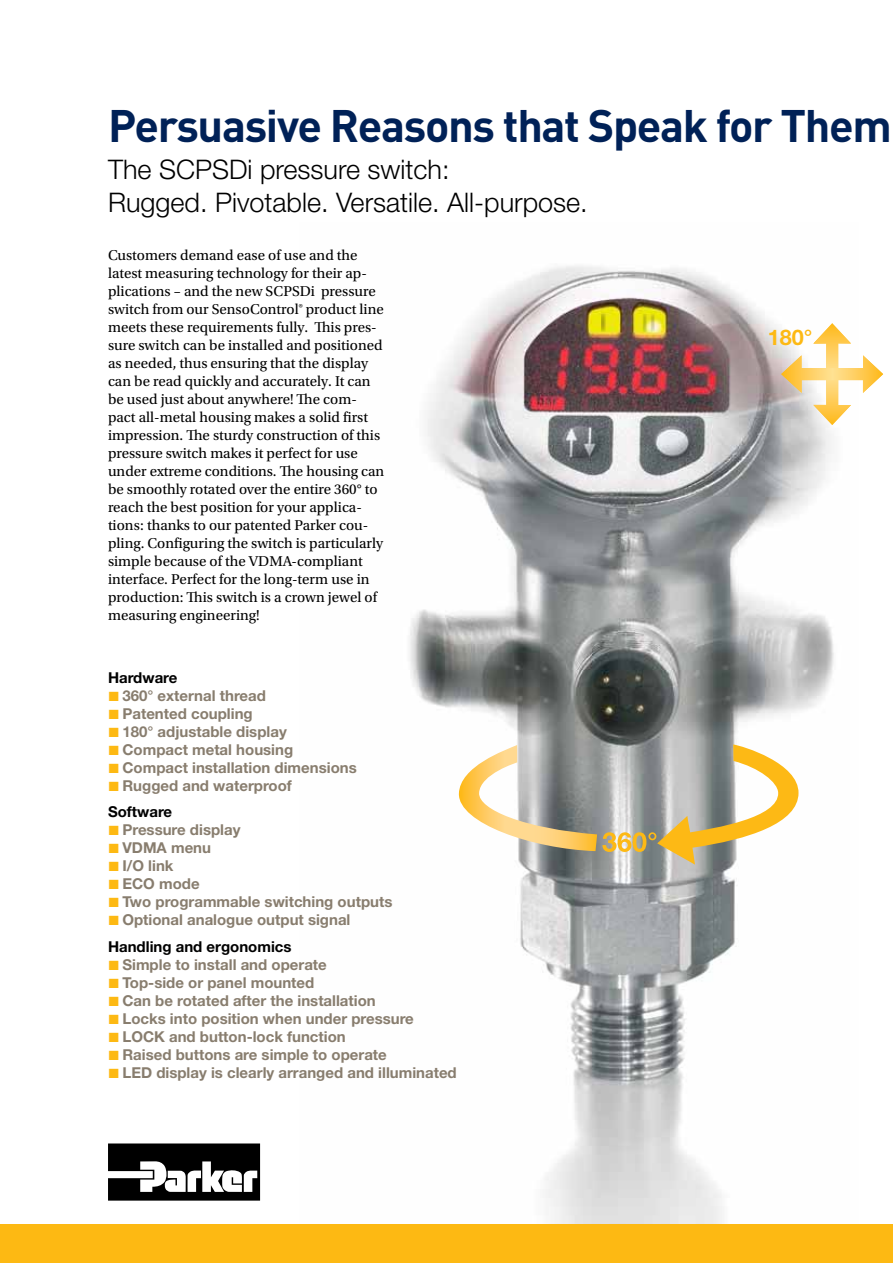
<style>
.page{position:relative;width:893px;height:1263px;background:#fff}
.page>*{position:absolute;margin:0;border:0;box-sizing:border-box;transform-origin:0 0}
.t1{font:700 45px "DINOT";letter-spacing:-.03em;color:#002157}
.t2{font:300 27px/32.4px "Helvetica Neue LT Std";color:#000}
.t3{font:700 21.6px "Helvetica Neue LT Std";color:#fdb913}
.t4{font:15px/18px "Utopia Std";color:#000}
.t5{font:700 15px/18px "Helvetica Neue LT Std";color:#887d6e}
.t6{font:700 15px "Helvetica Neue LT Std";color:#000}
</style>
<div class="page">
<img style="left:300px;top:266px;width:558px;height:959px">
<svg style="left:108px;top:1143px;width:152px;height:57px"></svg>
<div style="left:0;top:1225px;width:893px;height:38px;background:#fdb913"></div>
<svg style="left:601px;top:313px;width:4px;height:19px"></svg>
<svg style="left:642px;top:313px;width:5px;height:19px"></svg>
<svg style="left:650px;top:313px;width:5px;height:19px"></svg>
<svg style="left:458px;top:744px;width:341px;height:121px"></svg>
<svg style="left:781px;top:323px;width:102px;height:102px"></svg>
<h1 class="t1" style="left:108px;top:96px;width:785px">Persuasive Reasons that Speak for Them</h1>
<h2 class="t2" style="left:108px;top:153px;width:481px">The SCPSDi pressure switch:<br>Rugged. Pivotable. Versatile. All-purpose.</h2>
<p class="t4" style="left:108px;top:246px;width:278px">Customers demand ease of use and the latest measuring technology for their ap&shy;plications – and the new SCPSDi pressure switch from our SensoControl® product line meets these requirements fully. This pres&shy;sure switch can be installed and positioned as needed, thus ensuring that the display can be read quickly and accurately. It can be used just about anywhere! The com&shy;pact all-metal housing makes a solid first impression. The sturdy construction of this pressure switch makes it perfect for use under extreme conditions. The housing can be smoothly rotated over the entire 360° to reach the best position for your applica&shy;tions: thanks to our patented Parker cou&shy;pling. Configuring the switch is particularly simple because of the VDMA-compliant interface. Perfect for the long-term use in production: This switch is a crown jewel of measuring engineering!</p>
<h3 class="t3" style="left:768px;top:324px;width:46px">180°</h3>
<p class="t6" style="left:108px;top:668px;width:71px">Hardware</p>
<p class="t5" style="left:122px;top:686px;width:236px">360° external thread<br>Patented coupling<br>180° adjustable display<br>Compact metal housing<br>Compact installation dimensions<br>Rugged and waterproof</p>
<p class="t6" style="left:108px;top:802px;width:66px">Software</p>
<p class="t5" style="left:122px;top:820px;width:271px">Pressure display<br>VDMA menu<br>I/O link<br>ECO mode<br>Two programmable switching outputs<br>Optional analogue output signal</p>
<p class="t6" style="left:108px;top:937px;width:185px">Handling and ergonomics</p>
<p class="t5" style="left:122px;top:955px;width:336px">Simple to install and operate<br>Top-side or panel mounted<br>Can be rotated after the installation<br>Locks into position when under pressure LOCK and button-lock function<br>Raised buttons are simple to operate<br>LED display is clearly arranged and illuminated</p>
</div>
